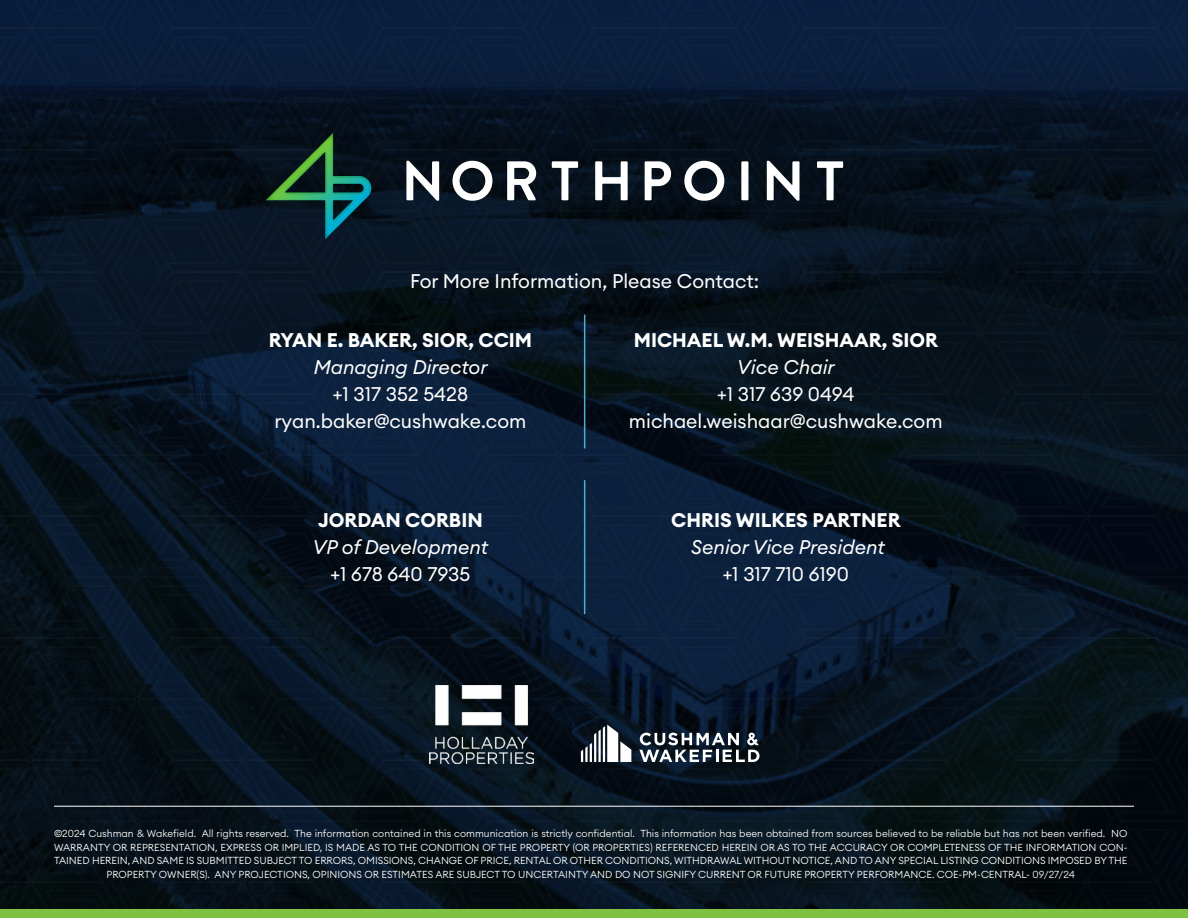
<style>
.page{position:relative;width:1188px;height:918px;background:#fff}
.page>*{position:absolute;margin:0;border:0;box-sizing:border-box;transform-origin:0 0}
.t1{font:19.5px/27px "Euclid Circular A";color:#fff;text-align:center}
.t2{font:700 19.5px "Euclid Circular A";color:#fff}
.t3{font:italic 19.5px "Euclid Circular A";color:#fff}
.t4{font:300 10.05px/13.5px "Euclid Circular A";color:#fff;text-align:center}
</style>
<div class="page">
<img style="left:0;top:0;width:1188px;height:909px">
<svg style="left:406px;top:161px;width:33px;height:40px"></svg>
<svg style="left:817px;top:161px;width:26px;height:39px"></svg>
<svg style="left:684px;top:160px;width:40px;height:41px"></svg>
<svg style="left:453px;top:160px;width:40px;height:41px"></svg>
<svg style="left:767px;top:161px;width:33px;height:40px"></svg>
<svg style="left:507px;top:161px;width:31px;height:39px"></svg>
<svg style="left:595px;top:161px;width:33px;height:39px"></svg>
<svg style="left:645px;top:161px;width:27px;height:39px"></svg>
<svg style="left:552px;top:161px;width:26px;height:39px"></svg>
<svg style="left:741px;top:161px;width:7px;height:39px"></svg>
<img style="left:266px;top:133px;width:105px;height:106px">
<svg style="left:581px;top:725px;width:50px;height:37px"></svg>
<svg style="left:639px;top:733px;width:121px;height:29px"></svg>
<img style="left:429px;top:686px;width:104px;height:77px">
<div style="left:0;top:909px;width:1188px;height:9px;background:#7fc242"></div>
<hr style="left:584px;top:315px;width:1px;height:133px;background:#4eadd1">
<hr style="left:584px;top:480px;width:1px;height:134px;background:#4eadd1">
<hr style="left:54px;top:806px;width:1080px;height:1px;background:#fff">
<h1 class="t1" style="left:410px;top:268px;width:351px">For More Information, Please Contact:</h1>
<h1 class="t2" style="left:269px;top:327px;width:265px">RYAN E. BAKER, SIOR, CCIM</h1>
<h1 class="t3" style="left:314px;top:354px;width:175px">Managing Director</h1>
<h1 class="t1" style="left:275px;top:380px;width:253px">+1 317 352 5428 ryan.baker@cushwake.com</h1>
<h1 class="t2" style="left:318px;top:507px;width:166px">JORDAN CORBIN</h1>
<h1 class="t3" style="left:313px;top:534px;width:177px">VP of Development</h1>
<h1 class="t1" style="left:330px;top:560px;width:141px">+1 678 640 7935</h1>
<h1 class="t2" style="left:634px;top:327px;width:306px">MICHAEL W.M. WEISHAAR, SIOR</h1>
<h1 class="t3" style="left:737px;top:354px;width:99px">Vice Chair</h1>
<h1 class="t1" style="left:629px;top:380px;width:315px">+1 317 639 0494 michael.weishaar@cushwake.com</h1>
<h1 class="t2" style="left:671px;top:507px;width:231px">CHRIS WILKES PARTNER</h1>
<h1 class="t3" style="left:691px;top:534px;width:195px">Senior Vice President</h1>
<h1 class="t1" style="left:723px;top:560px;width:128px">+1 317 710 6190</h1>
<p class="t4" style="left:54px;top:827px;width:1075px">©2024 Cushman &amp; Wakefield. All rights reserved. The information contained in this communication is strictly confidential. This information has been obtained from sources believed to be reliable but has not been verified. NO WARRANTY OR REPRESENTATION, EXPRESS OR IMPLIED, IS MADE AS TO THE CONDITION OF THE PROPERTY (OR PROPERTIES) REFERENCED HEREIN OR AS TO THE ACCURACY OR COMPLETENESS OF THE INFORMATION CON-TAINED HEREIN, AND SAME IS SUBMITTED SUBJECT TO ERRORS, OMISSIONS, CHANGE OF PRICE, RENTAL OR OTHER CONDITIONS, WITHDRAWAL WITHOUT NOTICE, AND TO ANY SPECIAL LISTING CONDITIONS IMPOSED BY THE PROPERTY OWNER(S). ANY PROJECTIONS, OPINIONS OR ESTIMATES ARE SUBJECT TO UNCERTAINTY AND DO NOT SIGNIFY CURRENT OR FUTURE PROPERTY PERFORMANCE. COE-PM-CENTRAL- 09/27/24</p>
</div>
